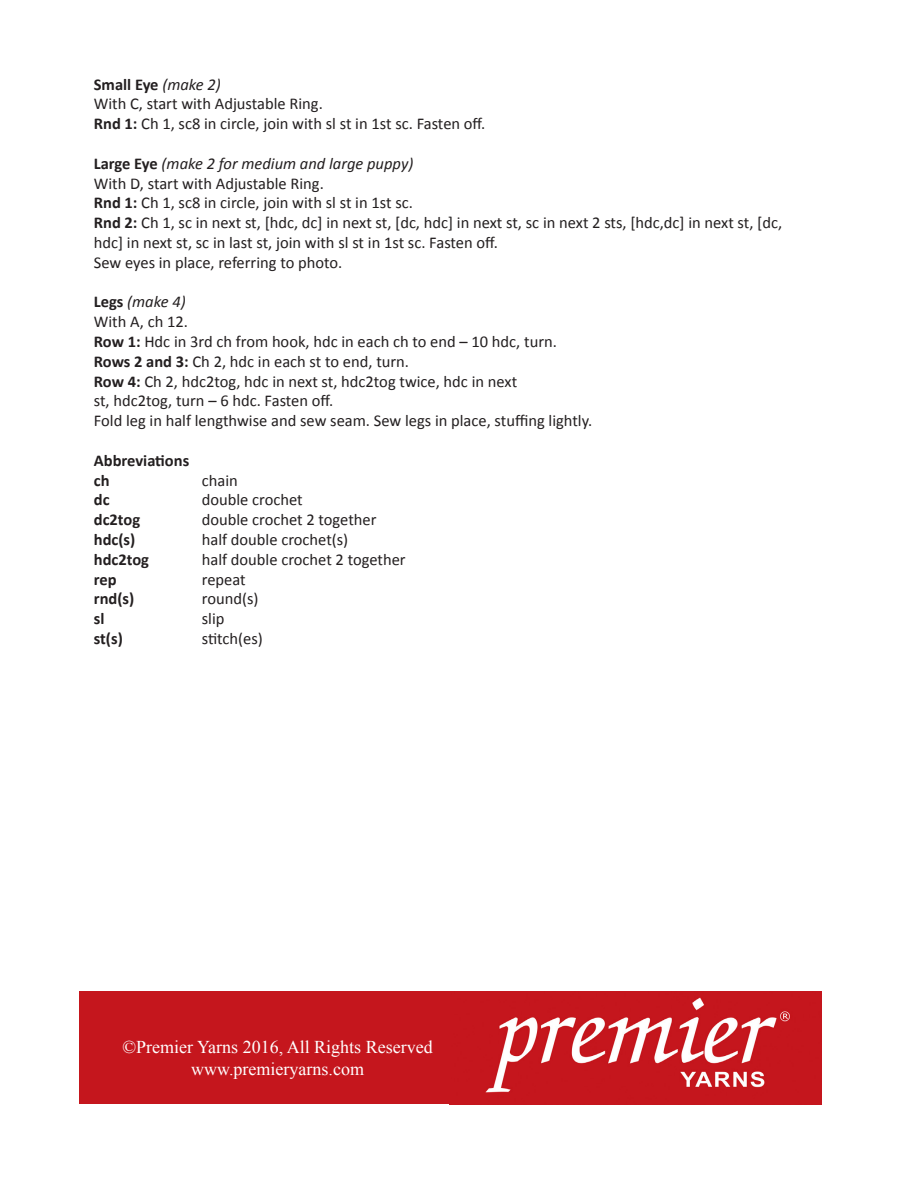
<style>
.page{position:relative;width:918px;height:1188px;background:#fff}
.page>*{position:absolute;margin:0;border:0;box-sizing:border-box;transform-origin:0 0}
.t1{font:18px/21.6px "Times New Roman";color:#fff;text-align:center}
.t2{font:16.5px/19.8px "Calibri";color:#231f20}
.t3{font:700 16.5px/19.8px "Calibri";color:#231f20}
.s1{font-weight:700}
.s2{font-style:italic}
</style>
<div class="page">
<img style="left:451px;top:991px;width:370px;height:113px">
<div style="left:79px;top:991px;width:372px;height:113px;background:#c5161d"></div>
<p class="t2" style="left:94px;top:75px;width:393px"><span class="s1">Small Eye</span> <span class="s2">(make 2)<br></span>With C, start with Adjustable Ring.<br><span class="s1">Rnd 1:</span> Ch 1, sc8 in circle, join with sl st in 1st sc. Fasten off.</p>
<p class="t2" style="left:94px;top:155px;width:690px"><span class="s1">Large Eye</span> <span class="s2">(make 2 for medium and large puppy)<br></span>With D, start with Adjustable Ring.<br><span class="s1">Rnd 1:</span> Ch 1, sc8 in circle, join with sl st in 1st sc.<br><span class="s1">Rnd 2:</span> Ch 1, sc in next st, [hdc, dc] in next st, [dc, hdc] in next st, sc in next 2 sts, [hdc,dc] in next st, [dc, hdc] in next st, sc in last st, join with sl st in 1st sc. Fasten off.<br>Sew eyes in place, referring to photo.</p>
<p class="t2" style="left:94px;top:293px;width:500px"><span class="s1">Legs</span> <span class="s2">(make 4)<br></span>With A, ch 12.<br><span class="s1">Row 1:</span> Hdc in 3rd ch from hook, hdc in each ch to end – 10 hdc, turn.<br><span class="s1">Rows 2 and 3:</span> Ch 2, hdc in each st to end, turn.<br><span class="s1">Row 4:</span> Ch 2, hdc2tog, hdc in next st, hdc2tog twice, hdc in next<br>st, hdc2tog, turn – 6 hdc. Fasten off.<br>Fold leg in half lengthwise and sew seam. Sew legs in place, stuffing lightly.</p>
<p class="t3" style="left:94px;top:452px;width:97px">Abbreviations ch</p>
<p class="t2" style="left:202px;top:471px;width:37px">chain</p>
<p class="t3" style="left:94px;top:491px;width:17px">dc</p>
<p class="t2" style="left:202px;top:491px;width:102px">double crochet</p>
<p class="t3" style="left:94px;top:511px;width:48px">dc2tog</p>
<p class="t2" style="left:202px;top:511px;width:176px">double crochet 2 together</p>
<p class="t3" style="left:94px;top:531px;width:43px">hdc(s)</p>
<p class="t2" style="left:202px;top:531px;width:148px">half double crochet(s)</p>
<p class="t3" style="left:94px;top:551px;width:57px">hdc2tog</p>
<p class="t2" style="left:202px;top:551px;width:205px">half double crochet 2 together</p>
<p class="t3" style="left:94px;top:570px;width:24px">rep</p>
<p class="t2" style="left:202px;top:570px;width:45px">repeat</p>
<p class="t3" style="left:94px;top:590px;width:42px">rnd(s)</p>
<p class="t2" style="left:202px;top:590px;width:58px">round(s)</p>
<p class="t3" style="left:94px;top:610px;width:12px">sl</p>
<p class="t2" style="left:202px;top:610px;width:24px">slip</p>
<p class="t3" style="left:94px;top:630px;width:31px">st(s)</p>
<p class="t2" style="left:202px;top:630px;width:63px">stitch(es)</p>
<p class="t1" style="left:123px;top:1036px;width:312px">©Premier Yarns 2016, All Rights Reserved www.premieryarns.com</p>
</div>
